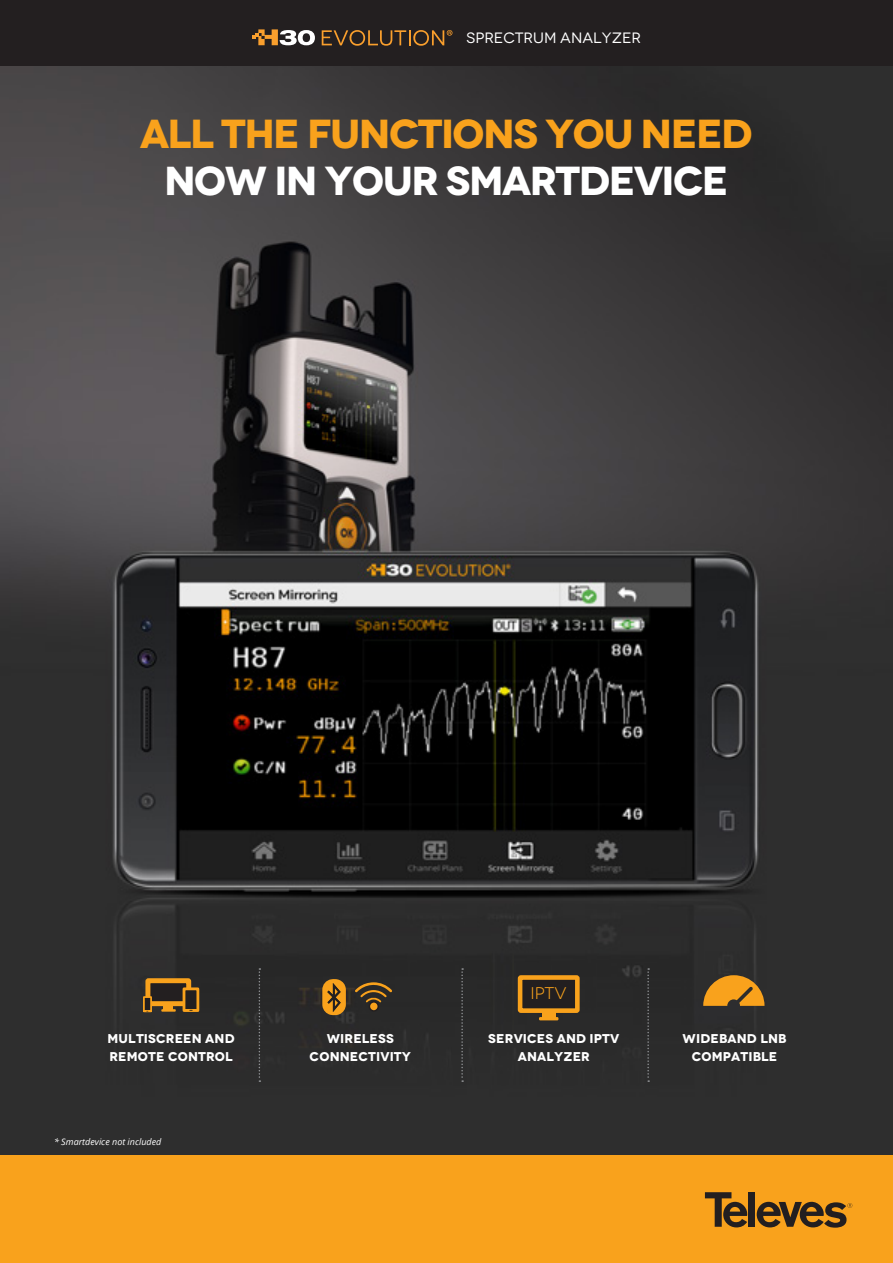
<style>
.page{position:relative;width:893px;height:1263px;background:#fff}
.page>*{position:absolute;margin:0;border:0;box-sizing:border-box;transform-origin:0 0}
.t1{font:700 expanded 40.5px "Novecento";letter-spacing:-.04em;color:#f9a21c}
.t2{font:700 expanded 40.5px "Novecento";letter-spacing:-.04em;color:#fff}
.t3{font:expanded 16.95px "Novecento";color:#f9a21c}
.t4{font:expanded 15px "Novecento";color:#fff}
.t5{font:700 expanded 12.75px/17.5px "Novecento";letter-spacing:.01em;color:#fff;text-align:center}
.t6{font:italic 9px "Open Sans";color:#fff}
</style>
<div class="page">
<img style="left:0;top:65px;width:893px;height:1091px">
<div style="left:0;top:1156px;width:893px;height:107px;background:#f9a21c"></div>
<svg style="left:705px;top:1192px;width:43px;height:35px"></svg>
<div style="left:748px;top:1192px;width:7px;height:34px;background:#231f20"></div>
<svg style="left:756px;top:1201px;width:96px;height:27px"></svg>
<div style="left:148px;top:981px;width:41px;height:23px;background:#231f20"></div>
<div style="left:145px;top:978px;width:46px;height:28px;border:5px solid #f9a21c"></div>
<hr style="left:161px;top:1009px;width:15px;height:3px;background:#f9a21c">
<hr style="left:163px;top:1005px;width:10px;height:4px;background:#f9a21c">
<div style="left:184px;top:989px;width:14px;height:21px;background:#231f20"></div>
<div style="left:183px;top:987px;width:16px;height:25px;border:3px solid #f9a21c"></div>
<svg style="left:183px;top:1009px;width:15px;height:2px"></svg>
<div style="left:144px;top:997px;width:7px;height:14px;background:#231f20"></div>
<div style="left:143px;top:996px;width:9px;height:16px;border:2px solid #f9a21c"></div>
<svg style="left:143px;top:1010px;width:8px;height:2px"></svg>
<svg style="left:703px;top:975px;width:61px;height:31px;background:#bd7f21"></svg>
<div style="left:520px;top:977px;width:57px;height:34px;background:#231f20"></div>
<div style="left:518px;top:975px;width:62px;height:38px;border:5px solid #f9a21c"></div>
<hr style="left:539px;top:1017px;width:19px;height:3px;background:#f9a21c">
<div style="left:542px;top:1012px;width:13px;height:5px;background:#f9a21c"></div>
<svg style="left:259px;top:968px;width:1px;height:114px"></svg>
<svg style="left:461px;top:968px;width:2px;height:114px"></svg>
<svg style="left:647px;top:968px;width:2px;height:114px"></svg>
<div style="left:0;top:0;width:893px;height:65px;background:#231f20"></div>
<svg style="left:252px;top:29px;width:63px;height:16px"></svg>
<svg style="left:322px;top:30px;width:130px;height:16px"></svg>
<svg style="left:322px;top:979px;width:24px;height:36px"></svg>
<div style="left:369px;top:1001px;width:10px;height:11px;border:2px solid #231f20;border-radius:50%"></div>
<svg style="left:355px;top:982px;width:37px;height:27px"></svg>
<p class="t4" style="left:466px;top:29px;width:176px">SPRECTRUM ANALYZER</p>
<h1 class="t1" style="left:140px;top:109px;width:614px">ALL THE FUNCTIONS YOU NEED</h1>
<h1 class="t2" style="left:164px;top:155px;width:566px">NOW IN YOUR SMARTDEVICE</h1>
<h2 class="t3" style="left:530px;top:983px;width:38px">IPTV</h2>
<p class="t5" style="left:108px;top:1030px;width:129px;text-align:left">MULTISCREEN AND<br>REMOTE CONTROL</p>
<p class="t5" style="left:310px;top:1030px;width:103px">WIRELESS<br>CONNECTIVITY</p>
<p class="t5" style="left:682px;top:1030px;width:106px">WIDEBAND LNB<br>COMPATIBLE</p>
<p class="t5" style="left:488px;top:1030px;width:133px">SERVICES AND IPTV<br>ANALYZER</p>
<p class="t6" style="left:54px;top:1136px;width:109px">* Smartdevice not included</p>
</div>
